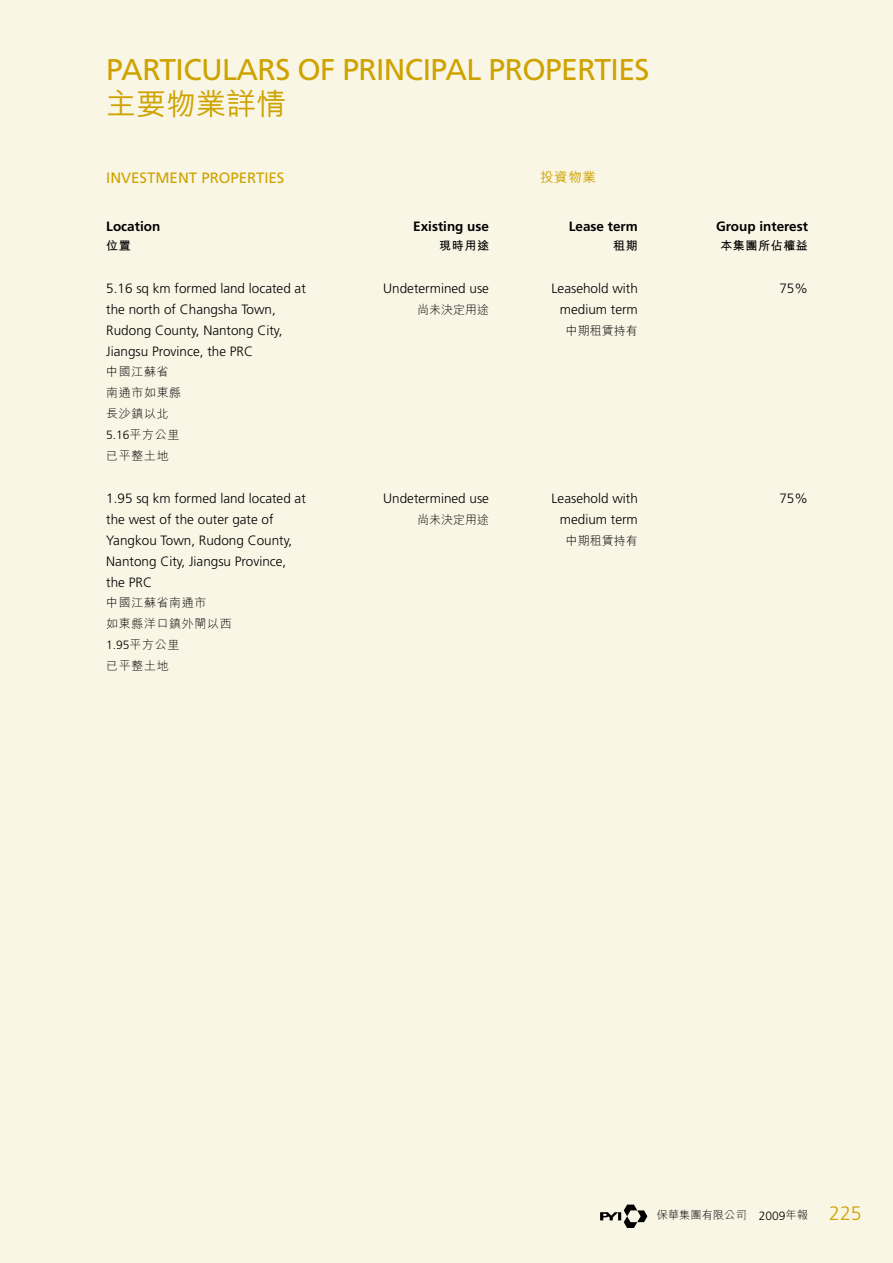
<style>
.page{position:relative;width:893px;height:1263px;background:#faf6e6}
.page>*{position:absolute;margin:0;border:0;box-sizing:border-box;transform-origin:0 0}
.t1{font:30px "Frutiger LT Std";letter-spacing:-.02em;color:#cea300}
.t2{font:500 30px "M Hei HK";color:#cea300}
.t3{font:15px "Frutiger LT Std";color:#cea300}
.t4{font:300 13.5px/21px "Frutiger LT Std";color:#000}
.t5{font:700 13.5px "Frutiger LT Std";color:#000}
.t6{font:500 13.5px "M Hei HK";color:#cea300}
.t7{font:300 12px/21px "M Hei HK";letter-spacing:.05em;color:#000}
.t8{font:300 12px "Frutiger LT Std";color:#000}
.t9{font:700 12px "M Hei HK";letter-spacing:.05em;color:#000}
.t10{font:300 11.25px "M Hei HK";color:#000}
.s1{font-family:"M Hei HK"}
.s2{font-family:"Frutiger LT Std";font-size:12px}
.s3{font-family:"Frutiger LT Std";font-size:19.5px;color:#cea300}
</style>
<div class="page">
<svg style="left:600px;top:1204px;width:47px;height:24px"></svg>
<h1 class="t1" style="left:106px;top:52px;width:545px">PARTICULARS OF PRINCIPAL PROPERTIES</h1>
<h1 class="t2" style="left:106px;top:82px;width:181px">主要物業詳情</h1>
<p class="t6" style="left:540px;top:167px;width:58px">投資物業</p>
<p class="t3" style="left:106px;top:169px;width:180px">INVESTMENT PROPERTIES</p>
<p class="t5" style="left:106px;top:218px;width:55px">Location</p>
<p class="t5" style="left:413px;top:218px;width:77px">Existing use</p>
<p class="t5" style="left:569px;top:218px;width:71px">Lease term</p>
<p class="t5" style="left:716px;top:218px;width:93px">Group interest</p>
<p class="t9" style="left:106px;top:237px;width:26px">位置</p>
<p class="t9" style="left:439px;top:237px;width:51px">現時用途</p>
<p class="t9" style="left:613px;top:237px;width:26px">租期</p>
<p class="t9" style="left:720px;top:237px;width:89px">本集團所佔權益</p>
<p class="t4" style="left:106px;top:278px;width:201px">5.16 sq km formed land located at</p>
<p class="t4" style="left:383px;top:278px;width:107px">Undetermined use</p>
<p class="t4" style="left:552px;top:278px;width:88px">Leasehold with</p>
<p class="t4" style="left:779px;top:278px;width:30px">75%</p>
<p class="t4" style="left:106px;top:299px;width:171px">the north of Changsha Town,</p>
<p class="t7" style="left:417px;top:298px;width:73px">尚未決定用途</p>
<p class="t4" style="left:560px;top:299px;width:79px">medium term</p>
<p class="t4" style="left:106px;top:320px;width:178px">Rudong County, Nantong City,</p>
<p class="t7" style="left:566px;top:319px;width:73px">中期租賃持有</p>
<p class="t4" style="left:106px;top:341px;width:148px">Jiangsu Province, the PRC</p>
<p class="t7" style="left:106px;top:361px;width:76px">中國江蘇省南通市如東縣長沙鎮以北</p>
<p class="t8" style="left:106px;top:428px;width:75px">5.16<span class="s1">平方公里</span></p>
<p class="t7" style="left:106px;top:445px;width:64px">已平整土地</p>
<p class="t4" style="left:106px;top:488px;width:201px">1.95 sq km formed land located at</p>
<p class="t4" style="left:383px;top:488px;width:107px">Undetermined use</p>
<p class="t4" style="left:552px;top:488px;width:88px">Leasehold with</p>
<p class="t4" style="left:779px;top:488px;width:30px">75%</p>
<p class="t4" style="left:106px;top:509px;width:169px">the west of the outer gate of</p>
<p class="t7" style="left:417px;top:508px;width:73px">尚未決定用途</p>
<p class="t4" style="left:560px;top:509px;width:79px">medium term</p>
<p class="t4" style="left:106px;top:530px;width:187px">Yangkou Town, Rudong County,</p>
<p class="t7" style="left:566px;top:529px;width:73px">中期租賃持有</p>
<p class="t4" style="left:106px;top:551px;width:182px">Nantong City, Jiangsu Province, the PRC</p>
<p class="t7" style="left:106px;top:592px;width:127px">中國江蘇省南通市<br>如東縣洋口鎮外閘以西</p>
<p class="t8" style="left:106px;top:638px;width:75px">1.95<span class="s1">平方公里</span></p>
<p class="t7" style="left:106px;top:655px;width:64px">已平整土地</p>
<p class="t10" style="left:657px;top:1207px;width:206px">保華集團有限公司 <span class="s2">2009</span>年報 <span class="s3">225</span></p>
</div>
